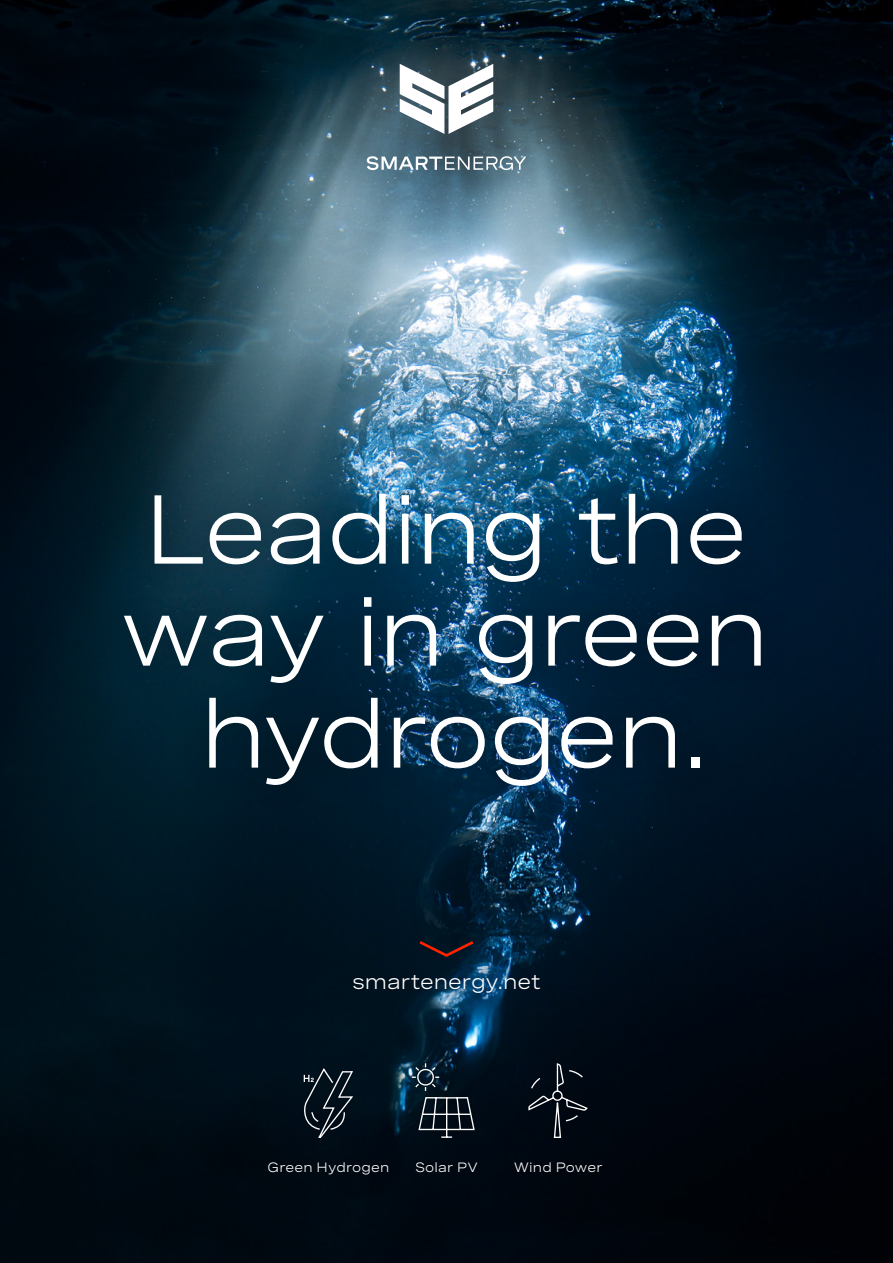
<style>
.page{position:relative;width:893px;height:1263px;background:#fff}
.page>*{position:absolute;margin:0;border:0;box-sizing:border-box;transform-origin:0 0}
.t1{font:97.5px/102px "Spezia Extended";letter-spacing:-.025em;color:#fff;text-align:center}
.t2{font:21px "Spezia Extended";letter-spacing:-.005em;color:#fff}
.t3{font:13.5px "Spezia Extended";letter-spacing:.01em;color:#fff}
</style>
<div class="page">
<img style="left:0;top:0;width:893px;height:1263px">
<div style="left:98px;top:467px;width:693px;height:348px;background:#000;opacity:.25"></div>
<div style="left:350px;top:971px;width:195px;height:26px;background:#000;opacity:.05"></div>
<svg style="left:419px;top:941px;width:54px;height:16px"></svg>
<svg style="left:367px;top:64px;width:159px;height:106px"></svg>
<div style="left:267px;top:1160px;width:123px;height:17px;background:#000911"></div>
<div style="left:414px;top:1160px;width:65px;height:15px;background:#000811"></div>
<div style="left:512px;top:1160px;width:93px;height:15px;background:#00060e"></div>
<div style="left:409px;top:1061px;width:68px;height:79px;background:#000;opacity:.25"></div>
<svg style="left:412px;top:1063px;width:63px;height:75px"></svg>
<div style="left:301px;top:1066px;width:54px;height:74px;background:#000f1a"></div>
<svg style="left:304px;top:1069px;width:49px;height:69px"></svg>
<div style="left:526px;top:1061px;width:64px;height:79px;background:#000913"></div>
<svg style="left:528px;top:1063px;width:60px;height:75px"></svg>
<p class="t1" style="left:120px;top:471px;width:651px">Leading the way in green hydrogen.</p>
<p class="t2" style="left:352px;top:966px;width:190px">smartenergy.net</p>
<p class="t3" style="left:268px;top:1157px;width:123px">Green Hydrogen</p>
<p class="t3" style="left:415px;top:1157px;width:64px">Solar PV</p>
<p class="t3" style="left:514px;top:1157px;width:90px">Wind Power</p>
</div>
